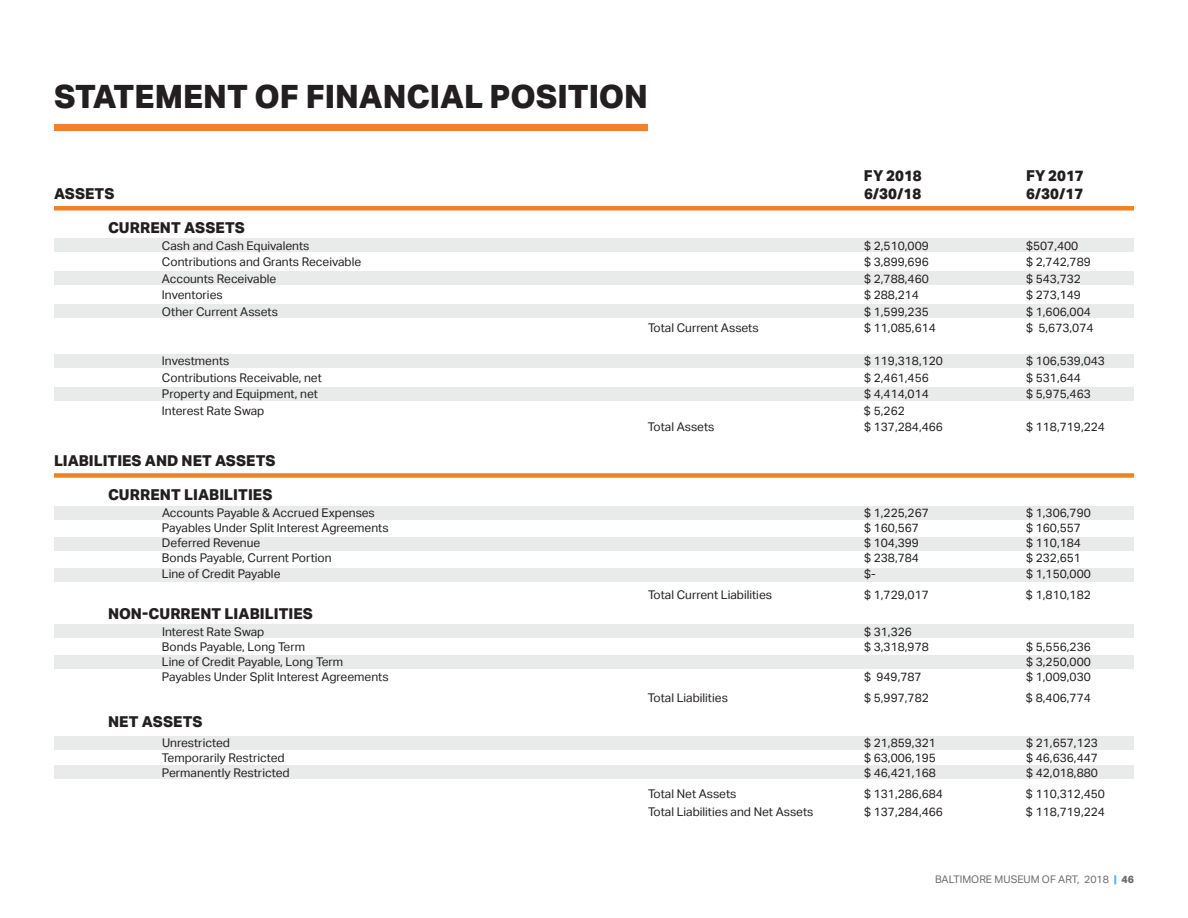
<style>
.page{position:relative;width:1188px;height:918px;background:#fff}
.page>*{position:absolute;margin:0;border:0;box-sizing:border-box;transform-origin:0 0}
.t1{font:800 32.1px "Aktiv Grotesk";color:#231f20}
.Donor_Section_Lvl1_R{font:800 15px "Aktiv Grotesk";color:#231f20}
.Donor_Section_Lvl1_N{font:800 15px "Aktiv Grotesk";letter-spacing:.005em;color:#231f20}
.Donor_Listing{font:800 15px "Aktiv Grotesk";letter-spacing:.01em;color:#231f20}
.Finances{font:12px "Aktiv Grotesk";color:#231f20}
.t2{font:10.5px "Aktiv Grotesk";color:#6c6d70}
.s1{font-weight:800;color:#4db2e7}
.s2{font-weight:800}
</style>
<div class="page">
<div style="left:54px;top:238px;width:1080px;height:14px;background:#e9eaea"></div>
<div style="left:54px;top:271px;width:1080px;height:14px;background:#e9eaea"></div>
<div style="left:54px;top:304px;width:1080px;height:13px;background:#e9eaea"></div>
<div style="left:54px;top:354px;width:1080px;height:13px;background:#e9eaea"></div>
<div style="left:54px;top:387px;width:1080px;height:14px;background:#e9eaea"></div>
<div style="left:54px;top:506px;width:1080px;height:13px;background:#e9eaea"></div>
<div style="left:54px;top:537px;width:1080px;height:13px;background:#e9eaea"></div>
<div style="left:54px;top:568px;width:1080px;height:14px;background:#e9eaea"></div>
<div style="left:54px;top:625px;width:1080px;height:13px;background:#e9eaea"></div>
<div style="left:54px;top:655px;width:1080px;height:13px;background:#e9eaea"></div>
<div style="left:54px;top:736px;width:1080px;height:14px;background:#e9eaea"></div>
<div style="left:54px;top:766px;width:1080px;height:13px;background:#e9eaea"></div>
<div style="left:54px;top:125px;width:594px;height:6px;background:#f47f2e"></div>
<div style="left:54px;top:206px;width:1080px;height:5px;background:#f48026"></div>
<div style="left:54px;top:473px;width:1080px;height:5px;background:#f48026"></div>
<p class="t1" style="left:54px;top:76px;width:596px">STATEMENT OF FINANCIAL POSITION</p>
<p class="Donor_Section_Lvl1_R" style="left:864px;top:166px;width:59px">FY 2018</p>
<p class="Donor_Section_Lvl1_R" style="left:1026px;top:166px;width:59px">FY 2017</p>
<p class="Donor_Section_Lvl1_R" style="left:54px;top:184px;width:62px">ASSETS</p>
<p class="Donor_Section_Lvl1_R" style="left:864px;top:184px;width:59px">6/30/18</p>
<p class="Donor_Section_Lvl1_R" style="left:1026px;top:184px;width:59px">6/30/17</p>
<p class="Donor_Section_Lvl1_N" style="left:108px;top:218px;width:138px">CURRENT ASSETS</p>
<p class="Finances" style="left:162px;top:238px;width:149px">Cash and Cash Equivalents</p>
<p class="Finances" style="left:864px;top:238px;width:66px">$ 2,510,009</p>
<p class="Finances" style="left:1026px;top:238px;width:54px">$507,400</p>
<p class="Finances" style="left:162px;top:255px;width:201px">Contributions and Grants Receivable</p>
<p class="Finances" style="left:864px;top:255px;width:66px">$ 3,899,696</p>
<p class="Finances" style="left:1026px;top:255px;width:66px">$ 2,742,789</p>
<p class="Finances" style="left:162px;top:271px;width:116px">Accounts Receivable</p>
<p class="Finances" style="left:864px;top:271px;width:66px">$ 2,788,460</p>
<p class="Finances" style="left:1026px;top:271px;width:57px">$ 543,732</p>
<p class="Finances" style="left:162px;top:288px;width:62px">Inventories</p>
<p class="Finances" style="left:864px;top:288px;width:57px">$ 288,214</p>
<p class="Finances" style="left:1026px;top:288px;width:57px">$ 273,149</p>
<p class="Finances" style="left:162px;top:304px;width:117px">Other Current Assets</p>
<p class="Finances" style="left:864px;top:304px;width:66px">$ 1,599,235</p>
<p class="Finances" style="left:1026px;top:304px;width:66px">$ 1,606,004</p>
<p class="Finances" style="left:648px;top:321px;width:112px">Total Current Assets</p>
<p class="Finances" style="left:864px;top:321px;width:73px">$ 11,085,614</p>
<p class="Finances" style="left:1026px;top:321px;width:69px">$ 5,673,074</p>
<p class="Finances" style="left:162px;top:354px;width:69px">Investments</p>
<p class="Finances" style="left:864px;top:354px;width:81px">$ 119,318,120</p>
<p class="Finances" style="left:1026px;top:354px;width:81px">$ 106,539,043</p>
<p class="Finances" style="left:162px;top:370px;width:161px">Contributions Receivable, net</p>
<p class="Finances" style="left:864px;top:370px;width:66px">$ 2,461,456</p>
<p class="Finances" style="left:1026px;top:370px;width:57px">$ 531,644</p>
<p class="Finances" style="left:162px;top:387px;width:158px">Property and Equipment, net</p>
<p class="Finances" style="left:864px;top:387px;width:66px">$ 4,414,014</p>
<p class="Finances" style="left:1026px;top:387px;width:66px">$ 5,975,463</p>
<p class="Finances" style="left:162px;top:403px;width:104px">Interest Rate Swap</p>
<p class="Finances" style="left:864px;top:403px;width:42px">$ 5,262</p>
<p class="Finances" style="left:648px;top:420px;width:68px">Total Assets</p>
<p class="Finances" style="left:864px;top:420px;width:81px">$ 137,284,466</p>
<p class="Finances" style="left:1026px;top:420px;width:81px">$ 118,719,224</p>
<p class="Donor_Section_Lvl1_R" style="left:54px;top:452px;width:223px">LIABILITIES AND NET ASSETS</p>
<p class="Donor_Section_Lvl1_N" style="left:108px;top:485px;width:166px">CURRENT LIABILITIES</p>
<p class="Finances" style="left:162px;top:506px;width:214px">Accounts Payable &amp; Accrued Expenses</p>
<p class="Finances" style="left:864px;top:506px;width:66px">$ 1,225,267</p>
<p class="Finances" style="left:1026px;top:506px;width:66px">$ 1,306,790</p>
<p class="Finances" style="left:162px;top:521px;width:228px">Payables Under Split Interest Agreements</p>
<p class="Finances" style="left:864px;top:521px;width:57px">$ 160,567</p>
<p class="Finances" style="left:1026px;top:521px;width:57px">$ 160,557</p>
<p class="Finances" style="left:162px;top:536px;width:100px">Deferred Revenue</p>
<p class="Finances" style="left:864px;top:536px;width:57px">$ 104,399</p>
<p class="Finances" style="left:1026px;top:536px;width:57px">$ 110,184</p>
<p class="Finances" style="left:162px;top:551px;width:171px">Bonds Payable, Current Portion</p>
<p class="Finances" style="left:864px;top:551px;width:57px">$ 238,784</p>
<p class="Finances" style="left:1026px;top:551px;width:57px">$ 232,651</p>
<p class="Finances" style="left:162px;top:567px;width:120px">Line of Credit Payable</p>
<p class="Finances" style="left:864px;top:567px;width:13px">$-</p>
<p class="Finances" style="left:1026px;top:567px;width:66px">$ 1,150,000</p>
<p class="Finances" style="left:648px;top:588px;width:126px">Total Current Liabilities</p>
<p class="Finances" style="left:864px;top:588px;width:66px">$ 1,729,017</p>
<p class="Finances" style="left:1026px;top:588px;width:66px">$ 1,810,182</p>
<p class="Donor_Section_Lvl1_N" style="left:108px;top:605px;width:206px">NON-CURRENT LIABILITIES</p>
<p class="Finances" style="left:162px;top:625px;width:104px">Interest Rate Swap</p>
<p class="Finances" style="left:864px;top:625px;width:49px">$ 31,326</p>
<p class="Finances" style="left:162px;top:640px;width:145px">Bonds Payable, Long Term</p>
<p class="Finances" style="left:864px;top:640px;width:66px">$ 3,318,978</p>
<p class="Finances" style="left:1026px;top:640px;width:66px">$ 5,556,236</p>
<p class="Finances" style="left:162px;top:655px;width:183px">Line of Credit Payable, Long Term</p>
<p class="Finances" style="left:1026px;top:655px;width:66px">$ 3,250,000</p>
<p class="Finances" style="left:162px;top:670px;width:228px">Payables Under Split Interest Agreements</p>
<p class="Finances" style="left:864px;top:670px;width:59px">$ 949,787</p>
<p class="Finances" style="left:1026px;top:670px;width:66px">$ 1,009,030</p>
<p class="Finances" style="left:648px;top:691px;width:81px">Total Liabilities</p>
<p class="Finances" style="left:864px;top:691px;width:66px">$ 5,997,782</p>
<p class="Finances" style="left:1026px;top:691px;width:66px">$ 8,406,774</p>
<p class="Donor_Listing" style="left:108px;top:713px;width:96px">NET ASSETS</p>
<p class="Finances" style="left:162px;top:736px;width:70px">Unrestricted</p>
<p class="Finances" style="left:864px;top:736px;width:73px">$ 21,859,321</p>
<p class="Finances" style="left:1026px;top:736px;width:73px">$ 21,657,123</p>
<p class="Finances" style="left:162px;top:751px;width:124px">Temporarily Restricted</p>
<p class="Finances" style="left:864px;top:751px;width:73px">$ 63,006,195</p>
<p class="Finances" style="left:1026px;top:751px;width:73px">$ 46,636,447</p>
<p class="Finances" style="left:162px;top:766px;width:129px">Permanently Restricted</p>
<p class="Finances" style="left:864px;top:766px;width:73px">$ 46,421,168</p>
<p class="Finances" style="left:1026px;top:766px;width:73px">$ 42,018,880</p>
<p class="Finances" style="left:648px;top:787px;width:90px">Total Net Assets</p>
<p class="Finances" style="left:864px;top:787px;width:81px">$ 131,286,684</p>
<p class="Finances" style="left:1026px;top:787px;width:81px">$ 110,312,450</p>
<p class="Finances" style="left:648px;top:805px;width:167px">Total Liabilities and Net Assets</p>
<p class="Finances" style="left:864px;top:805px;width:81px">$ 137,284,466</p>
<p class="Finances" style="left:1026px;top:805px;width:81px">$ 118,719,224</p>
<p class="t2" style="left:935px;top:873px;width:200px">BALTIMORE MUSEUM OF ART, 2018 <span class="s1">|</span> <span class="s2">46</span></p>
</div>
